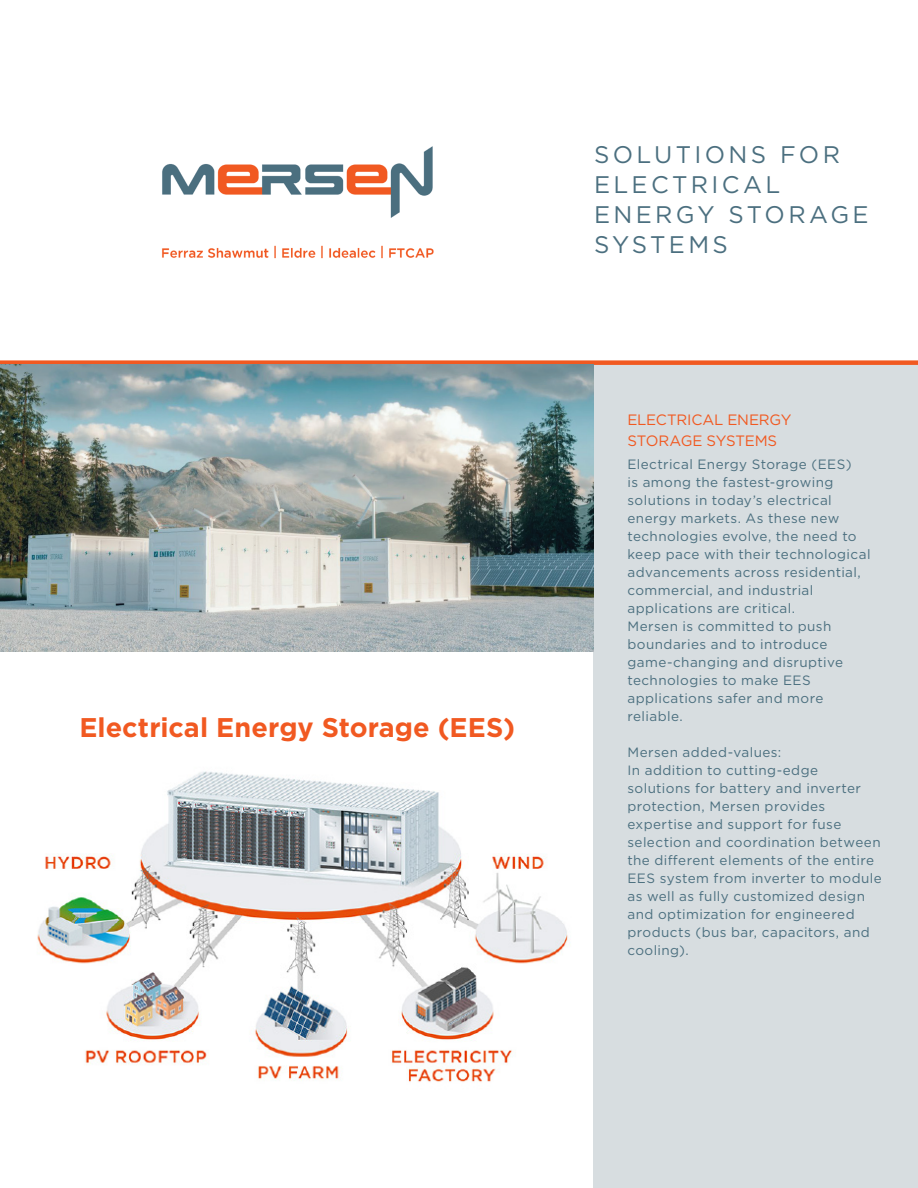
<style>
.page{position:relative;width:918px;height:1188px;background:#fff}
.page>*{position:absolute;margin:0;border:0;box-sizing:border-box;transform-origin:0 0}
.NEW_Product_Descript{font:700 27px "Gotham";color:#f15921}
.Document_Title_or_Te{font:24px/30px "Gotham";letter-spacing:.14em;color:#4b6f7f}
.INTERTITRE_2_-_light{font:15px/21px "Gotham";letter-spacing:-.015em;color:#f15921}
.TEXTE_COURANT{font:13.5px/18px "Gotham";letter-spacing:.03em;color:#4b6f7f}
</style>
<div class="page">
<img style="left:162px;top:146px;width:272px;height:113px">
<div style="left:593px;top:365px;width:325px;height:823px;background:#d7dde0"></div>
<div style="left:0;top:360px;width:918px;height:5px;background:#f15921"></div>
<img style="left:37px;top:771px;width:531px;height:311px">
<img style="left:0;top:365px;width:594px;height:287px">
<p class="NEW_Product_Descript" style="left:79px;top:709px;width:437px">Electrical Energy Storage (EES)</p>
<p class="Document_Title_or_Te" style="left:594px;top:139px;width:276px">SOLUTIONS FOR<br>ELECTRICAL<br>ENERGY STORAGE<br>SYSTEMS</p>
<p class="INTERTITRE_2_-_light" style="left:627px;top:409px;width:165px">ELECTRICAL ENERGY<br>STORAGE SYSTEMS</p>
<p class="TEXTE_COURANT" style="left:627px;top:454px;width:226px">Electrical Energy Storage (EES)</p>
<p class="TEXTE_COURANT" style="left:627px;top:472px;width:245px">is among the fastest-growing solutions in today’s electrical energy markets. As these new technologies evolve, the need to keep pace with their technological advancements across residential, commercial, and industrial applications are critical.</p>
<p class="TEXTE_COURANT" style="left:627px;top:616px;width:217px">Mersen is committed to push boundaries and to introduce game-changing and disruptive technologies to make EES applications safer and more</p>
<p class="TEXTE_COURANT" style="left:627px;top:706px;width:57px">reliable.</p>
<p class="TEXTE_COURANT" style="left:627px;top:742px;width:155px">Mersen added-values:</p>
<p class="TEXTE_COURANT" style="left:627px;top:760px;width:256px">In addition to cutting-edge solutions for battery and inverter protection, Mersen provides expertise and support for fuse selection and coordination between the different elements of the entire<br>EES system from inverter to module as well as fully customized design and optimization for engineered products (bus bar, capacitors, and cooling).</p>
</div>
